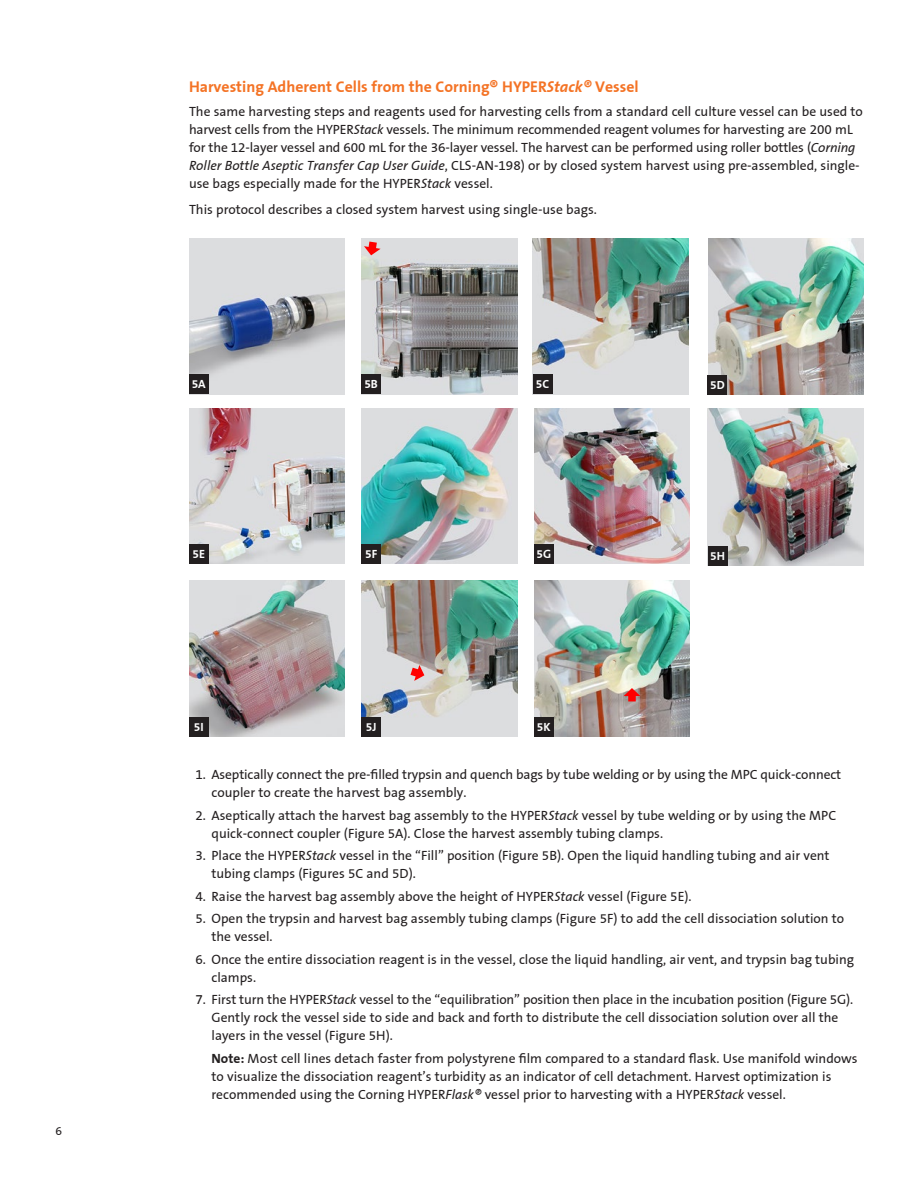
<style>
.page{position:relative;width:918px;height:1188px;background:#fff}
.page>*{position:absolute;margin:0;border:0;box-sizing:border-box;transform-origin:0 0}
.A_Head{font:700 15.75px "Corning Sans";color:#f47325}
.Numlist{font:13.5px/18px "Corning Sans";color:#231f20}
.Body{font:13.5px/18px "Corning Sans";color:#231f20}
.Fig_No_in_box{font:700 12px "Corning Sans";color:#fff}
.t1{font:12px "Corning Sans";color:#231f20}
.s1{font-style:italic}
.s2{font-weight:700}
</style>
<div class="page">
<img style="left:708px;top:408px;width:156px;height:158px">
<img style="left:361px;top:580px;width:156px;height:156px">
<svg style="left:402px;top:662px;width:25px;height:21px"></svg>
<img style="left:189px;top:580px;width:156px;height:156px">
<div style="left:708px;top:546px;width:19px;height:20px;background:#231f20"></div>
<div style="left:189px;top:717px;width:19px;height:19px;background:#231f20"></div>
<div style="left:361px;top:717px;width:20px;height:19px;background:#231f20"></div>
<img style="left:534px;top:580px;width:156px;height:156px">
<svg style="left:624px;top:688px;width:16px;height:8px"></svg>
<div style="left:628px;top:695px;width:8px;height:6px;background:#f00"></div>
<div style="left:534px;top:717px;width:20px;height:19px;background:#231f20"></div>
<img style="left:361px;top:238px;width:156px;height:156px">
<svg style="left:364px;top:238px;width:18px;height:19px"></svg>
<img style="left:189px;top:408px;width:156px;height:156px">
<img style="left:533px;top:238px;width:156px;height:156px">
<img style="left:708px;top:238px;width:156px;height:156px">
<img style="left:361px;top:408px;width:156px;height:156px">
<img style="left:189px;top:238px;width:156px;height:156px">
<div style="left:361px;top:375px;width:20px;height:19px;background:#231f20"></div>
<div style="left:189px;top:375px;width:19px;height:19px;background:#231f20"></div>
<div style="left:189px;top:544px;width:19px;height:20px;background:#231f20"></div>
<div style="left:533px;top:375px;width:19px;height:19px;background:#231f20"></div>
<div style="left:708px;top:375px;width:19px;height:19px;background:#231f20"></div>
<div style="left:361px;top:544px;width:20px;height:20px;background:#231f20"></div>
<img style="left:534px;top:408px;width:156px;height:156px">
<div style="left:534px;top:544px;width:20px;height:20px;background:#231f20"></div>
<p class="t1" style="left:56px;top:1124px;width:8px">6</p>
<p class="A_Head" style="left:189px;top:78px;width:451px">Harvesting Adherent Cells from the Corning® HYPER<span class="s1">Stack®</span> Vessel</p>
<p class="Body" style="left:189px;top:103px;width:675px">The same harvesting steps and reagents used for harvesting cells from a standard cell culture vessel can be used to harvest cells from the HYPER<span class="s1">Stack</span> vessels. The minimum recommended reagent volumes for harvesting are 200 mL for the 12-layer vessel and 600 mL for the 36-layer vessel. The harvest can be performed using roller bottles (<span class="s1">Corning Roller Bottle Aseptic Transfer Cap User Guide</span>, CLS-AN-198) or by closed system harvest using pre-assembled, single&shy;use bags especially made for the HYPER<span class="s1">Stack</span> vessel.</p>
<p class="Body" style="left:189px;top:200px;width:409px">This protocol describes a closed system harvest using single-use bags.</p>
<p class="Fig_No_in_box" style="left:192px;top:377px;width:16px">5A</p>
<p class="Fig_No_in_box" style="left:364px;top:377px;width:15px">5B</p>
<p class="Fig_No_in_box" style="left:536px;top:377px;width:15px">5C</p>
<p class="Fig_No_in_box" style="left:710px;top:378px;width:16px">5D</p>
<p class="Fig_No_in_box" style="left:192px;top:547px;width:14px">5E</p>
<p class="Fig_No_in_box" style="left:365px;top:547px;width:14px">5F</p>
<p class="Fig_No_in_box" style="left:536px;top:547px;width:16px">5G</p>
<p class="Fig_No_in_box" style="left:194px;top:720px;width:11px">5I</p>
<p class="Fig_No_in_box" style="left:366px;top:720px;width:12px">5J</p>
<p class="Fig_No_in_box" style="left:537px;top:720px;width:15px">5K</p>
<p class="Fig_No_in_box" style="left:710px;top:549px;width:16px">5H</p>
<p class="Numlist" style="left:212px;top:766px;width:631px;text-indent:-16px">1. Aseptically connect the pre-filled trypsin and quench bags by tube welding or by using the MPC quick-connect coupler to create the harvest bag assembly.</p>
<p class="Numlist" style="left:212px;top:806px;width:626px;text-indent:-16px">2. Aseptically attach the harvest bag assembly to the HYPER<span class="s1">Stack</span> vessel by tube welding or by using the MPC quick-connect coupler (Figure 5A). Close the harvest assembly tubing clamps.</p>
<p class="Numlist" style="left:212px;top:847px;width:620px;text-indent:-16px">3. Place the HYPER<span class="s1">Stack</span> vessel in the “Fill” position (Figure 5B). Open the liquid handling tubing and air vent tubing clamps (Figures 5C and 5D).</p>
<p class="Numlist" style="left:195px;top:887px;width:498px">4. Raise the harvest bag assembly above the height of HYPER<span class="s1">Stack</span> vessel (Figure 5E).</p>
<p class="Numlist" style="left:212px;top:910px;width:634px;text-indent:-16px">5. Open the trypsin and harvest bag assembly tubing clamps (Figure 5F) to add the cell dissociation solution to the vessel.</p>
<p class="Numlist" style="left:212px;top:950px;width:644px;text-indent:-16px">6. Once the entire dissociation reagent is in the vessel, close the liquid handling, air vent, and trypsin bag tubing clamps.</p>
<p class="Numlist" style="left:212px;top:991px;width:643px;text-indent:-16px">7. First turn the HYPER<span class="s1">Stack</span> vessel to the “equilibration” position then place in the incubation position (Figure 5G).<br>Gently rock the vessel side to side and back and forth to distribute the cell dissociation solution over all the layers in the vessel (Figure 5H).</p>
<p class="Numlist" style="left:212px;top:1049px;width:648px"><span class="s2">Note:</span> Most cell lines detach faster from polystyrene film compared to a standard flask. Use manifold windows to visualize the dissociation reagent’s turbidity as an indicator of cell detachment. Harvest optimization is recommended using the Corning HYPER<span class="s1">Flask®</span> vessel prior to harvesting with a HYPER<span class="s1">Stack</span> vessel.</p>
</div>
